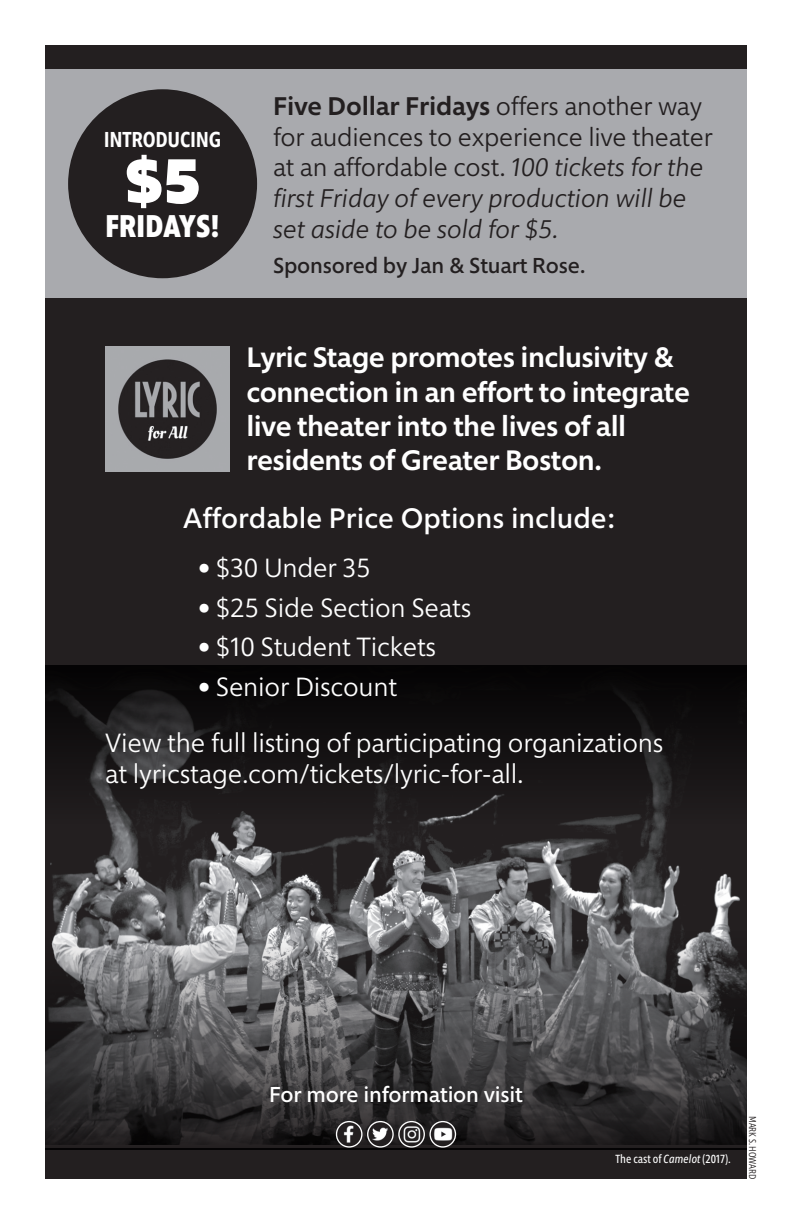
<style>
.page{position:relative;width:792px;height:1224px;background:#fff}
.page>*{position:absolute;margin:0;border:0;box-sizing:border-box;transform-origin:0 0}
.t1{font:900 64px "Morandi";color:#fff}
.t2{font:700 condensed 32px "Morandi";letter-spacing:-.01em;color:#fff}
.t3{font:600 28.6px/34.4px "Morandi";letter-spacing:-.02em;color:#fff}
.t4{font:500 28.6px "Morandi";color:#fff}
.t5{font:300 26.8px/30.8px "Morandi";letter-spacing:-.01em;color:#fff}
.t6{font:italic 300 26px/30.8px "Morandi";letter-spacing:-.01em;color:#231f20}
.t7{font:500 22px "Morandi";letter-spacing:-.01em;color:#231f20}
.t8{font:500 22px "Morandi";letter-spacing:-.01em;color:#fff}
.t9{font:600 condensed 22px "Morandi";letter-spacing:-.01em;color:#fff}
.t10{font:condensed 12px "Morandi";color:#fff}
.t11{font:300 condensed 10px "Morandi";color:#231f20}
.s1{font-weight:600;font-style:normal}
.s2{font-style:normal}
.s3{font-style:italic}
</style>
<div class="page">
<div style="left:45px;top:45px;width:702px;height:1134px;background:#231f20"></div>
<img style="left:50px;top:824px;width:690px;height:107px">
<svg style="left:45px;top:665px;width:702px;height:159px;fill:#141213"></svg>
<svg style="left:45px;top:931px;width:702px;height:219px"></svg>
<img style="left:105px;top:347px;width:125px;height:124px">
<img style="left:337px;top:1122px;width:24px;height:23px">
<div style="left:336px;top:1121px;width:27px;height:27px;border:1px solid #fff;border-radius:50%"></div>
<img style="left:368px;top:1122px;width:25px;height:25px;border-radius:13px">
<div style="left:367px;top:1121px;width:27px;height:27px;border:1px solid #fff;border-radius:50%"></div>
<img style="left:399px;top:1122px;width:25px;height:25px;border-radius:13px">
<div style="left:398px;top:1121px;width:27px;height:27px;border:1px solid #fff;border-radius:50%"></div>
<img style="left:430px;top:1122px;width:25px;height:25px;border-radius:13px">
<div style="left:429px;top:1121px;width:27px;height:27px;border:1px solid #fff;border-radius:50%"></div>
<div style="left:45px;top:69px;width:702px;height:229px;background:#a9aaae"></div>
<div style="left:68px;top:89px;width:189px;height:189px;background:#231f20;border-radius:50%"></div>
<p class="t9" style="left:104px;top:123px;width:119px">INTRODUCING</p>
<h1 class="t1" style="left:124px;top:132px;width:79px">$5</h1>
<p class="t2" style="left:105px;top:201px;width:117px">FRIDAYS!</p>
<p class="t6" style="left:273px;top:88px;width:441px"><span class="s1">Five Dollar Fridays</span> <span class="s2">offers another way for audiences to experience live theater at an affordable cost.</span> 100 tickets for the first Friday of every production will be set aside to be sold for $5.</p>
<p class="t7" style="left:273px;top:248px;width:314px">Sponsored by Jan &amp; Stuart Rose.</p>
<p class="t3" style="left:246px;top:338px;width:445px">Lyric Stage promotes inclusivity &amp; connection in an effort to integrate live theater into the lives of all residents of Greater Boston.</p>
<p class="t4" style="left:183px;top:497px;width:434px">Affordable Price Options include:</p>
<p class="t5" style="left:198px;top:550px;width:174px">• $30 Under 35</p>
<p class="t5" style="left:198px;top:590px;width:275px">• $25 Side Section Seats</p>
<p class="t5" style="left:198px;top:630px;width:240px">• $10 Student Tickets</p>
<p class="t5" style="left:198px;top:670px;width:201px">• Senior Discount</p>
<p class="t5" style="left:105px;top:726px;width:560px">View the full listing of participating organizations at lyricstage.com/tickets/lyric-for-all.</p>
<p class="t8" style="left:269px;top:1078px;width:255px">For more information visit</p>
<p class="t10" style="left:615px;top:1150px;width:117px">The cast of <span class="s3">Camelot</span> (2017).</p>
<p class="t11" style="left:760px;top:1116px;width:65px;rotate:90deg">MARK S. HOWARD</p>
</div>
